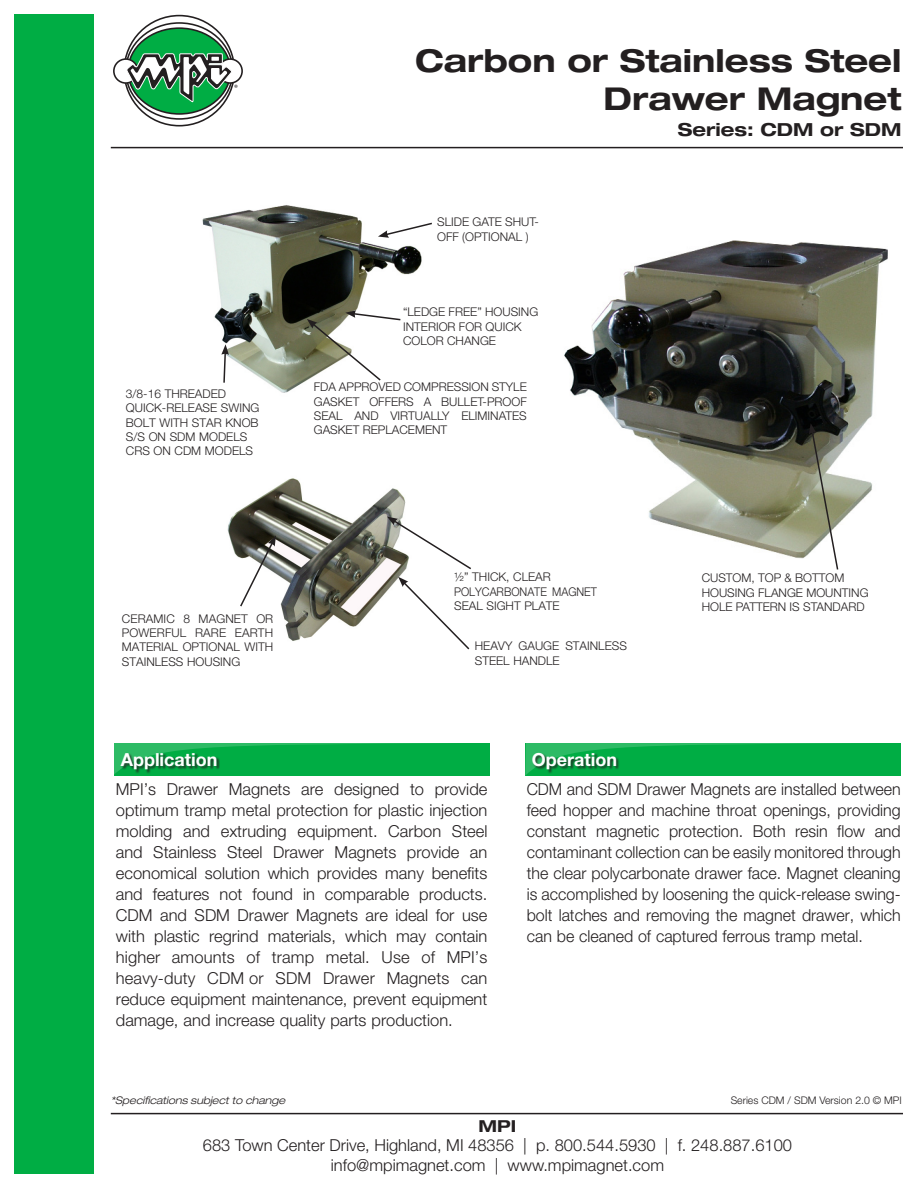
<style>
.page{position:relative;width:918px;height:1188px;background:#fff}
.page>*{position:absolute;margin:0;border:0;box-sizing:border-box;transform-origin:0 0}
.t1{font:700 expanded 31.5px "Helvetica Neue LT Pro";color:#231f20}
.t2{font:700 18px "Helvetica Neue LT Pro";color:#fff}
.t3{font:700 expanded 18px "Helvetica Neue LT Pro";color:#231f20}
.t4{font:300 16.5px/21px "Helvetica Neue LT Pro";color:#231f20;text-align:justify}
.t5{font:700 expanded 16.5px "Helvetica Neue LT Pro";color:#231f20}
.t6{font:300 12px/14.4px "Helvetica Neue LT Pro";color:#231f20}
.t7{font:300 12px/14.4px "Helvetica Neue LT Pro";color:#231f20;scale:.92 1}
.t8{font:italic 300 expanded 10.5px "Helvetica Neue LT Pro";color:#231f20}
.t9{font:300 10.5px "Helvetica Neue LT Pro";color:#231f20}
.t10{font:9.15px "Myriad Pro";color:#231f20}
</style>
<div class="page">
<svg style="left:124px;top:16px;width:110px;height:110px"></svg>
<div style="left:128px;top:28px;width:103px;height:86px;background:#00ad44;border-radius:50%"></div>
<div style="left:114px;top:59px;width:24px;height:24px;background:#fff;border-radius:50%"></div>
<div style="left:113px;top:58px;width:26px;height:26px;border:2px solid #231f20;border-radius:50%"></div>
<div style="left:218px;top:59px;width:24px;height:24px;background:#fff;border-radius:50%"></div>
<div style="left:217px;top:58px;width:26px;height:26px;border:2px solid #231f20;border-radius:50%"></div>
<svg style="left:126px;top:53px;width:106px;height:50px"></svg>
<div style="left:14px;top:14px;width:80px;height:1160px;background:#00ad44"></div>
<hr style="left:111px;top:147px;width:792px;height:1px;background:#231f20">
<hr style="left:111px;top:1113px;width:792px;height:1px;background:#231f20">
<img style="left:564px;top:240px;width:324px;height:319px">
<img style="left:202px;top:205px;width:220px;height:188px">
<svg style="left:809px;top:423px;width:30px;height:147px"></svg>
<img style="left:227px;top:478px;width:179px;height:163px">
<svg style="left:398px;top:577px;width:72px;height:73px"></svg>
<svg style="left:239px;top:535px;width:37px;height:73px"></svg>
<div style="left:453px;top:571px;width:145px;height:47px;background:#fff"></div>
<svg style="left:387px;top:517px;width:84px;height:54px"></svg>
<svg style="left:307px;top:310px;width:95px;height:72px"></svg>
<div style="left:124px;top:388px;width:141px;height:73px;background:#fff"></div>
<svg style="left:221px;top:344px;width:8px;height:40px"></svg>
<svg style="left:378px;top:222px;width:54px;height:16px"></svg>
<svg style="left:114px;top:743px;width:372px;height:33px;background:#05ae48"></svg>
<svg style="left:525px;top:743px;width:373px;height:33px;background:#05ae48"></svg>
<div style="left:121px;top:753px;width:99px;height:21px;background:#231f20;opacity:.75"></div>
<div style="left:533px;top:753px;width:87px;height:21px;background:#231f20;opacity:.75"></div>
<p class="t10" style="left:234px;top:82px;width:5px">®</p>
<p class="t6" style="left:126px;top:386px;width:102px">3/8-16 THREADED</p>
<p class="t6" style="left:126px;top:400px;width:135px">QUICK-RELEASE SWING</p>
<p class="t6" style="left:126px;top:415px;width:134px">BOLT WITH STAR KNOB</p>
<p class="t6" style="left:126px;top:429px;width:123px">S/S ON SDM MODELS</p>
<p class="t6" style="left:126px;top:444px;width:129px">CRS ON CDM MODELS</p>
<p class="t1" style="left:415px;top:41px;width:488px">Carbon or Stainless Steel</p>
<p class="t1" style="left:603px;top:79px;width:300px">Drawer Magnet</p>
<p class="t3" style="left:678px;top:118px;width:225px">Series: CDM or SDM</p>
<p class="t6" style="left:437px;top:215px;width:103px">SLIDE GATE SHUT-<br>OFF (OPTIONAL )</p>
<p class="t6" style="left:403px;top:305px;width:137px">“LEDGE FREE” HOUSING<br>INTERIOR FOR QUICK<br>COLOR CHANGE</p>
<p class="t6" style="left:314px;top:380px;width:214px;text-align:justify">FDA APPROVED COMPRESSION STYLE GASKET OFFERS A BULLET-PROOF SEAL AND VIRTUALLY ELIMINATES GASKET REPLACEMENT</p>
<p class="t6" style="left:122px;top:611px;width:153px;text-align:justify">CERAMIC 8 MAGNET OR POWERFUL RARE EARTH MATERIAL OPTIONAL WITH STAINLESS HOUSING</p>
<p class="t6" style="left:454px;top:569px;width:98px">½” THICK, CLEAR</p>
<p class="t7" style="left:454px;top:584px;width:157px">POLYCARBONATE MAGNET<br>SEAL SIGHT PLATE</p>
<p class="t6" style="left:475px;top:638px;width:154px">HEAVY GAUGE STAINLESS<br>STEEL HANDLE</p>
<p class="t6" style="left:702px;top:570px;width:168px">CUSTOM, TOP &amp; BOTTOM<br>HOUSING FLANGE MOUNTING<br>HOLE PATTERN IS STANDARD</p>
<p class="t2" style="left:121px;top:748px;width:98px">Application</p>
<p class="t2" style="left:532px;top:748px;width:87px">Operation</p>
<p class="t4" style="left:527px;top:778px;width:376px">CDM and SDM Drawer Magnets are installed between feed hopper and machine throat openings, providing constant magnetic protection. Both resin flow and contaminant collection can be easily monitored through the clear polycarbonate drawer face. Magnet cleaning is accomplished by loosening the quick-release swing&shy;bolt latches and removing the magnet drawer, which can be cleaned of captured ferrous tramp metal.</p>
<p class="t4" style="left:116px;top:778px;width:373px">MPI’s Drawer Magnets are designed to provide optimum tramp metal protection for plastic injection molding and extruding equipment. Carbon Steel and Stainless Steel Drawer Magnets provide an economical solution which provides many benefits and features not found in comparable products.<br>CDM and SDM Drawer Magnets are ideal for use with plastic regrind materials, which may contain higher amounts of tramp metal. Use of MPI’s heavy-duty CDM or SDM Drawer Magnets can reduce equipment maintenance, prevent equipment damage, and increase quality parts production.</p>
<p class="t8" style="left:111px;top:1094px;width:176px">*Specifications subject to change</p>
<p class="t9" style="left:731px;top:1094px;width:173px">Series CDM / SDM Version 2.0 © MPI</p>
<p class="t5" style="left:479px;top:1115px;width:39px">MPI</p>
<p class="t4" style="left:203px;top:1135px;width:591px;line-height:19.8px;text-align:center">683 Town Center Drive, Highland, MI 48356 | p. 800.544.5930 | f. 248.887.6100 info@mpimagnet.com | www.mpimagnet.com</p>
</div>
